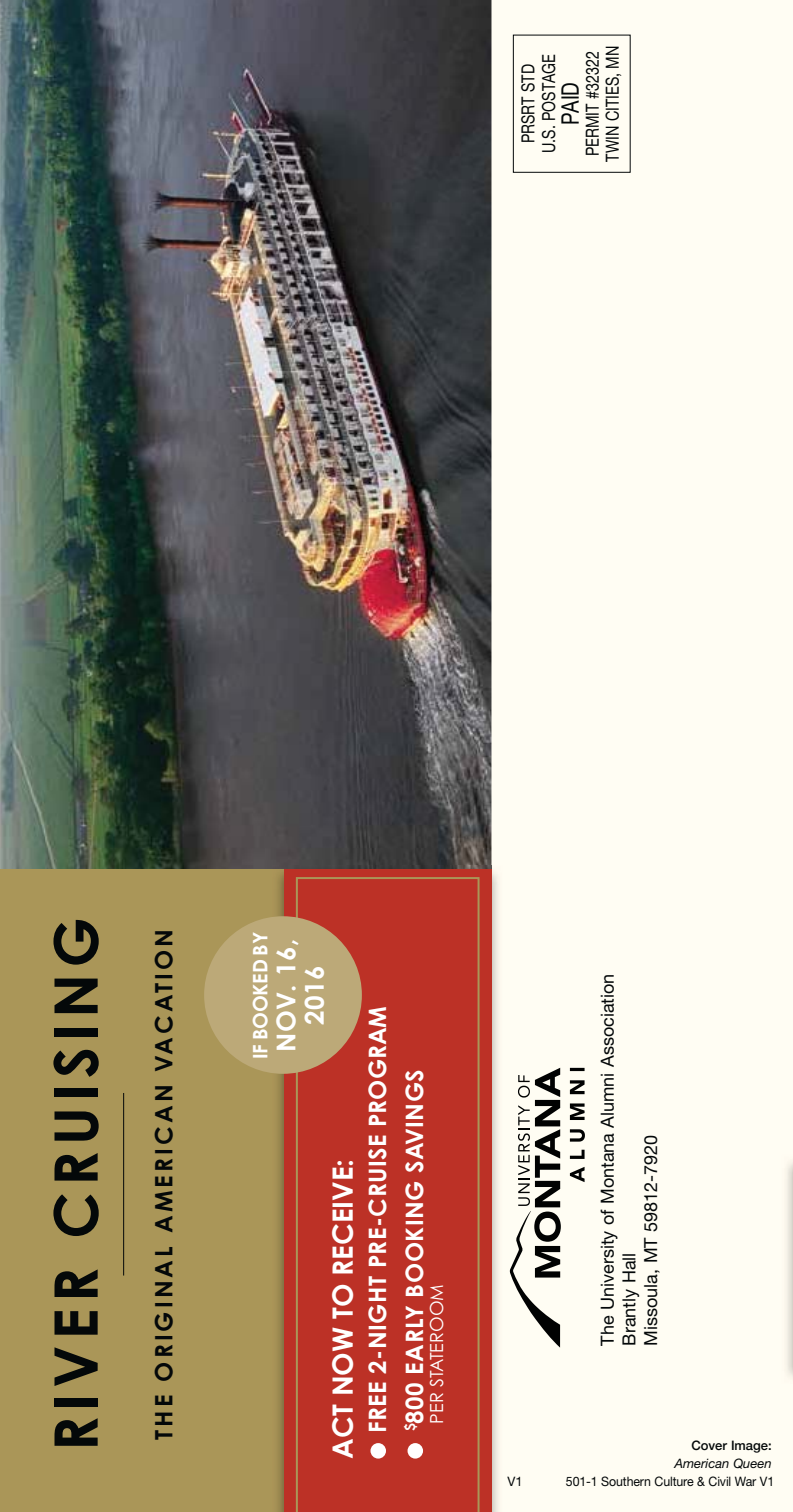
<style>
.page{position:relative;width:793px;height:1512px;background:#fff}
.page>*{position:absolute;margin:0;border:0;box-sizing:border-box;transform-origin:0 0}
.t1{font:700 60px "Century Gothic Std";letter-spacing:.1em;color:#040809}
.t2{font:700 28px "Century Gothic Std";color:#fff}
.t3{font:700 26px/28px "Century Gothic Std";letter-spacing:.02em;color:#fff;text-align:center}
.t4{font:700 24px/37px "Century Gothic Std";letter-spacing:.02em;color:#fff}
.t5{font:700 24px "Century Gothic Std";letter-spacing:.13em;color:#040809}
.t6{font:24px "Helvetica Neue";color:#040809;scale:.8 1}
.t7{font:700 20px "Century Gothic Std";letter-spacing:-.01em;color:#fff}
.t8{font:18px/21.6px "Helvetica Neue LT Std";color:#040809}
.t9{font:18px/20.4px "Helvetica Neue LT Std";color:#040809;text-align:center;scale:.8 1}
.t10{font:18px "Century Gothic Std";color:#fff}
.t11{font:13px "Helvetica Neue LT Std";letter-spacing:-.01em;color:#040809;scale:.95 1}
.t12{font:italic 13px "Helvetica Neue LT Std";color:#040809}
.t13{font:500 13px "Helvetica Neue";color:#040809}
.t14{font:13px "Helvetica Neue LT Std";letter-spacing:-.01em;color:#040809}
</style>
<div class="page">
<div style="left:0;top:0;width:792px;height:1512px;background:#fffdf3"></div>
<img style="left:0;top:0;width:491px;height:869px">
<div style="left:0;top:869px;width:491px;height:643px;background:#aa9658"></div>
<hr style="left:123px;top:1093px;width:1px;height:183px;background:#040809">
<img style="left:491px;top:865px;width:7px;height:647px">
<img style="left:273px;top:865px;width:218px;height:647px">
<div style="left:284px;top:869px;width:207px;height:643px;background:#bc3126"></div>
<svg style="left:296px;top:877px;width:183px;height:635px"></svg>
<div style="left:370px;top:1443px;width:16px;height:16px;background:#fff;border-radius:50%"></div>
<div style="left:407px;top:1443px;width:16px;height:16px;background:#fff;border-radius:50%"></div>
<div style="left:206px;top:919px;width:153px;height:152px;background:#bca978;border-radius:50%"></div>
<div style="left:204px;top:916px;width:157px;height:158px;border:5px solid #bca978;border-radius:50%"></div>
<div style="left:512px;top:35px;width:118px;height:138px;border:1px solid #040809"></div>
<svg style="left:509px;top:1068px;width:51px;height:280px"></svg>
<svg style="left:569px;top:1068px;width:15px;height:114px"></svg>
<p class="t9" style="left:584px;top:162px;width:146px;text-align:left;rotate:-90deg">PERMIT #32322<br>TWIN CITIES, MN</p>
<p class="t9" style="left:520px;top:153px;width:125px;rotate:-90deg">PRSRT STD<br>U.S. POSTAGE</p>
<h3 class="t6" style="left:555px;top:125px;width:56px;rotate:-90deg">PAID</h3>
<h1 class="t1" style="left:54px;top:1451px;width:535px;rotate:-90deg">RIVER CRUISING</h1>
<h3 class="t5" style="left:155px;top:1440px;width:513px;rotate:-90deg">THE ORIGINAL AMERICAN VACATION</h3>
<p class="t7" style="left:253px;top:1059px;width:129px;rotate:-90deg">IF BOOKED BY</p>
<h3 class="t3" style="left:275px;top:1052px;width:115px;rotate:-90deg">NOV. 16,<br>2016</h3>
<h2 class="t2" style="left:332px;top:1459px;width:301px;rotate:-90deg">ACT NOW TO RECEIVE:</h2>
<h3 class="t4" style="left:361px;top:1433px;width:428px;rotate:-90deg">FREE 2-NIGHT PRE-CRUISE PROGRAM <sup>$</sup> 800 EARLY BOOKING SAVINGS</h3>
<p class="t10" style="left:426px;top:1424px;width:141px;rotate:-90deg">PER STATEROOM</p>
<p class="t14" style="left:507px;top:1477px;width:17px">V1</p>
<p class="t8" style="left:598px;top:1346px;width:373px;rotate:-90deg">The University of Montana Alumni Association<br>Brantly Hall<br>Missoula, MT 59812-7920</p>
<p class="t13" style="left:691px;top:1437px;width:82px">Cover Image:</p>
<p class="t12" style="left:674px;top:1456px;width:99px">American Queen</p>
<p class="t11" style="left:565px;top:1477px;width:221px">501-1 Southern Culture &amp; Civil War V1</p>
</div>
